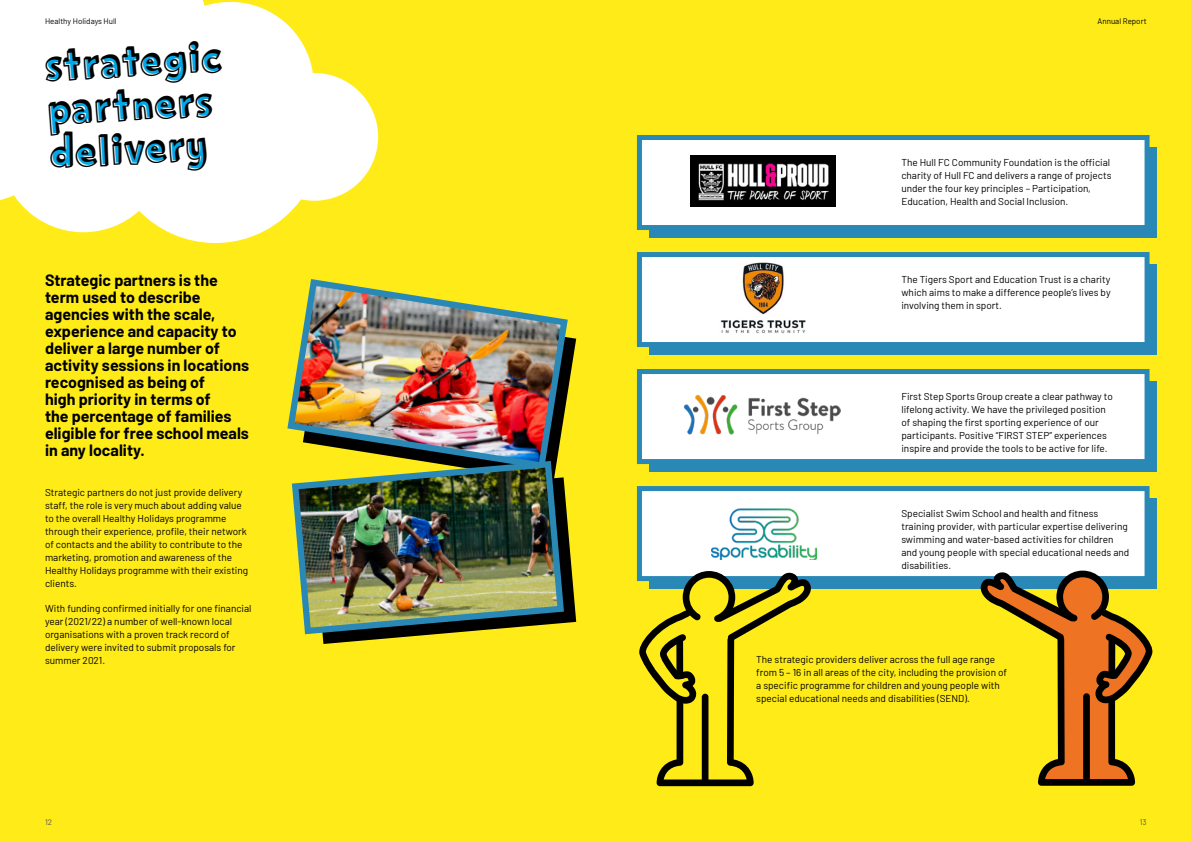
<style>
.page{position:relative;width:1191px;height:842px;background:#feeb17}
.page>*{position:absolute;margin:0;border:0;box-sizing:border-box;transform-origin:0 0}
.t1{font:47.4px/44px "Change 4 Life Headline Shadow";color:#000}
.t2{font:700 16px/17px "Barlow";color:#000}
.t3{font:10px/13px "Barlow";color:#000}
.t4{font:8px "Barlow";color:#000}
.t5{font:8px "Barlow";color:#575756}
</style>
<div class="page">
<svg style="left:0;top:0;width:378px;height:243px;fill:#fff"></svg>
<div style="left:649px;top:147px;width:507px;height:90px;background:#2988b6"></div>
<div style="left:637px;top:135px;width:512px;height:95px;background:#fff;border:5px solid #2988b6"></div>
<img style="left:690px;top:156px;width:145px;height:50px">
<div style="left:649px;top:264px;width:507px;height:90px;background:#2988b6"></div>
<div style="left:637px;top:252px;width:512px;height:95px;background:#fff;border:5px solid #2988b6"></div>
<div style="left:649px;top:381px;width:507px;height:90px;background:#2988b6"></div>
<div style="left:637px;top:369px;width:512px;height:95px;background:#fff;border:5px solid #2988b6"></div>
<div style="left:649px;top:498px;width:507px;height:90px;background:#2988b6"></div>
<div style="left:637px;top:486px;width:512px;height:95px;background:#fff;border:5px solid #2988b6"></div>
<img style="left:720px;top:262px;width:86px;height:72px">
<img style="left:684px;top:395px;width:157px;height:40px">
<img style="left:711px;top:508px;width:105px;height:52px">
<svg style="left:636px;top:571px;width:177px;height:215px"></svg>
<svg style="left:978px;top:571px;width:177px;height:215px"></svg>
<svg style="left:323px;top:517px;width:253px;height:127px"></svg>
<img style="left:287px;top:279px;width:284px;height:179px">
<img style="left:291px;top:458px;width:276px;height:180px">
<p class="t4" style="left:45px;top:16px;width:73px">Healthy Holidays Hull</p>
<p class="t4" style="left:1097px;top:16px;width:51px">Annual Report</p>
<h1 class="t1" style="left:44px;top:47px;width:179px;rotate:-3deg">Strategic<br>Partners<br>Delivery</h1>
<p class="t2" style="left:45px;top:271px;width:206px">Strategic partners is the term used to describe agencies with the scale, experience and capacity to deliver a large number of activity sessions in locations recognised as being of<br>high priority in terms of<br>the percentage of families eligible for free school meals in any locality.</p>
<p class="t3" style="left:45px;top:485px;width:205px">Strategic partners do not just provide delivery staff, the role is very much about adding value to the overall Healthy Holidays programme through their experience, profile, their network of contacts and the ability to contribute to the marketing, promotion and awareness of the Healthy Holidays programme with their existing clients.</p>
<p class="t3" style="left:45px;top:601px;width:208px">With funding confirmed initially for one financial year (2021/22) a number of well-known local organisations with a proven track record of delivery were invited to submit proposals for summer 2021.</p>
<p class="t3" style="left:901px;top:155px;width:212px">The Hull FC Community Foundation is the official charity of Hull FC and delivers a range of projects under the four key principles – Participation, Education, Health and Social Inclusion.</p>
<p class="t3" style="left:901px;top:272px;width:211px;text-align:justify">The Tigers Sport and Education Trust is a charity which aims to make a difference people’s lives by involving them in sport.</p>
<p class="t3" style="left:901px;top:389px;width:213px">First Step Sports Group create a clear pathway to lifelong activity. We have the privileged position of shaping the first sporting experience of our participants. Positive “FIRST STEP” experiences inspire and provide the tools to be active for life.</p>
<p class="t3" style="left:901px;top:506px;width:229px">Specialist Swim School and health and fitness training provider, with particular expertise delivering swimming and water-based activities for children and young people with special educational needs and disabilities.</p>
<p class="t3" style="left:756px;top:652px;width:252px">The strategic providers deliver across the full age range from 5 – 16 in all areas of the city, including the provision of a specific programme for children and young people with special educational needs and disabilities (SEND).</p>
<p class="t5" style="left:45px;top:817px;width:9px">12</p>
<p class="t5" style="left:1139px;top:817px;width:8px">13</p>
</div>
